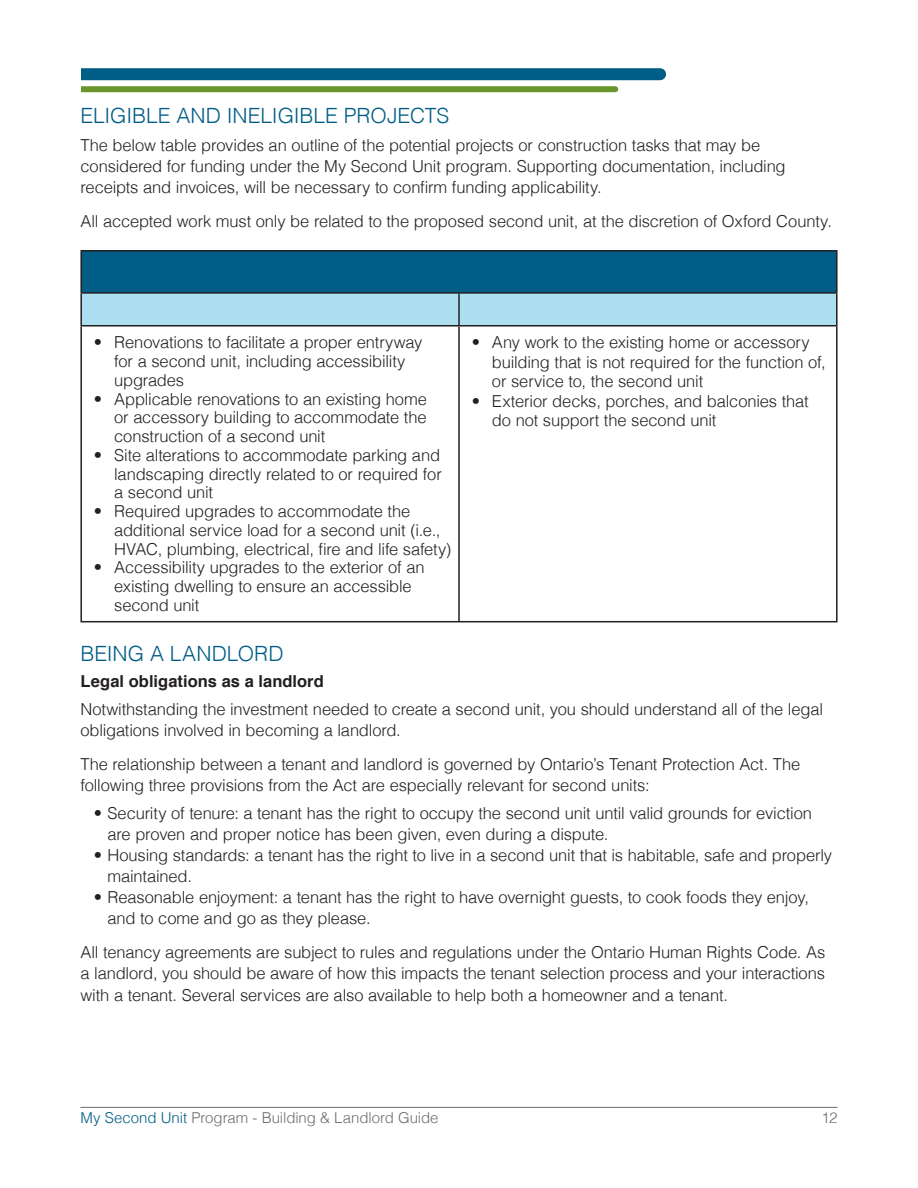
<style>
.page{position:relative;width:918px;height:1188px;background:#fff}
.page>*{position:absolute;margin:0;border:0;box-sizing:border-box;transform-origin:0 0}
.t1{font:300 21px "Helvetica";letter-spacing:-.005em;color:#005d86}
.t2{font:300 16.5px/18.8px "Helvetica";letter-spacing:-.01em;color:#231f20}
.t3{font:700 16.5px "Helvetica";letter-spacing:.005em;color:#231f20}
.t4{font:300 15px "Helvetica";letter-spacing:-.005em;color:#6c6d70}
.s1{color:#005d86}
</style>
<div class="page">
<div style="left:65px;top:86px;width:550px;height:6px;background:#68962c"></div>
<hr style="left:80px;top:1107px;width:758px;height:1px;background:#6c6d70">
<div style="left:65px;top:68px;width:595px;height:12px;background:#005d86"></div>
<div style="left:0;top:35px;width:80px;height:200px;background:#fff"></div>
<div style="left:81px;top:251px;width:756px;height:42px;background:#005d86"></div>
<div style="left:82px;top:294px;width:754px;height:31px;background:#acdfef"></div>
<hr style="left:80px;top:250px;width:379px;height:2px;background:#231f20">
<hr style="left:80px;top:252px;width:2px;height:40px;background:#231f20">
<hr style="left:459px;top:250px;width:379px;height:2px;background:#231f20">
<hr style="left:836px;top:252px;width:2px;height:40px;background:#231f20">
<hr style="left:80px;top:292px;width:379px;height:2px;background:#231f20">
<hr style="left:80px;top:294px;width:2px;height:31px;background:#231f20">
<hr style="left:459px;top:292px;width:379px;height:2px;background:#231f20">
<hr style="left:458px;top:294px;width:2px;height:31px;background:#231f20">
<hr style="left:836px;top:294px;width:2px;height:31px;background:#231f20">
<hr style="left:80px;top:325px;width:379px;height:2px;background:#231f20">
<hr style="left:80px;top:327px;width:2px;height:294px;background:#231f20">
<hr style="left:459px;top:325px;width:379px;height:2px;background:#231f20">
<hr style="left:458px;top:327px;width:2px;height:294px;background:#231f20">
<hr style="left:836px;top:327px;width:2px;height:294px;background:#231f20">
<hr style="left:80px;top:621px;width:379px;height:1px;background:#231f20">
<hr style="left:459px;top:621px;width:379px;height:1px;background:#231f20">
<p class="t1" style="left:80px;top:98px;width:370px">ELIGIBLE AND INELIGIBLE PROJECTS</p>
<p class="t2" style="left:80px;top:133px;width:707px;line-height:21px">The below table provides an outline of the potential projects or construction tasks that may be considered for funding under the My Second Unit program. Supporting documentation, including receipts and invoices, will be necessary to confirm funding applicability.</p>
<p class="t2" style="left:80px;top:211px;width:753px">All accepted work must only be related to the proposed second unit, at the discretion of Oxford County.</p>
<p class="t2" style="left:114px;top:332px;width:310px;text-indent:-20px">• Renovations to facilitate a proper entryway for a second unit, including accessibility upgrades</p>
<p class="t2" style="left:114px;top:388px;width:314px;text-align:justify;text-indent:-20px">• Applicable renovations to an existing home or accessory building to accommodate the construction of a second unit</p>
<p class="t2" style="left:114px;top:444px;width:329px;text-align:justify;text-indent:-20px">• Site alterations to accommodate parking and landscaping directly related to or required for a second unit</p>
<p class="t2" style="left:114px;top:501px;width:338px;text-indent:-20px">• Required upgrades to accommodate the additional service load for a second unit (i.e.,<br>HVAC, plumbing, electrical, fire and life safety)</p>
<p class="t2" style="left:114px;top:557px;width:312px;text-indent:-20px">• Accessibility upgrades to the exterior of an existing dwelling to ensure an accessible second unit</p>
<p class="t2" style="left:492px;top:332px;width:335px;line-height:19.5px;text-indent:-20px">• Any work to the existing home or accessory building that is not required for the function of, or service to, the second unit</p>
<p class="t2" style="left:492px;top:390px;width:318px;line-height:19.5px;text-indent:-20px">• Exterior decks, porches, and balconies that do not support the second unit</p>
<p class="t1" style="left:80px;top:635px;width:205px">BEING A LANDLORD</p>
<p class="t3" style="left:80px;top:668px;width:245px">Legal obligations as a landlord</p>
<p class="t2" style="left:80px;top:697px;width:744px;line-height:21px">Notwithstanding the investment needed to create a second unit, you should understand all of the legal obligations involved in becoming a landlord.</p>
<p class="t2" style="left:80px;top:753px;width:721px;line-height:21px">The relationship between a tenant and landlord is governed by Ontario’s Tenant Protection Act. The following three provisions from the Act are especially relevant for second units:</p>
<p class="t2" style="left:107px;top:801px;width:706px;line-height:21px;text-indent:-14px">• Security of tenure: a tenant has the right to occupy the second unit until valid grounds for eviction are proven and proper notice has been given, even during a dispute.</p>
<p class="t2" style="left:107px;top:843px;width:726px;line-height:21px;text-indent:-14px">• Housing standards: a tenant has the right to live in a second unit that is habitable, safe and properly maintained.</p>
<p class="t2" style="left:107px;top:885px;width:703px;line-height:21px;text-indent:-14px">• Reasonable enjoyment: a tenant has the right to have overnight guests, to cook foods they enjoy, and to come and go as they please.</p>
<p class="t2" style="left:80px;top:941px;width:746px;line-height:21px;text-align:justify">All tenancy agreements are subject to rules and regulations under the Ontario Human Rights Code. As a landlord, you should be aware of how this impacts the tenant selection process and your interactions with a tenant. Several services are also available to help both a homeowner and a tenant.</p>
<p class="t4" style="left:80px;top:1105px;width:360px"><span class="s1">My Second Unit</span> Program - Building &amp; Landlord Guide</p>
<p class="t4" style="left:822px;top:1105px;width:18px">12</p>
</div>
